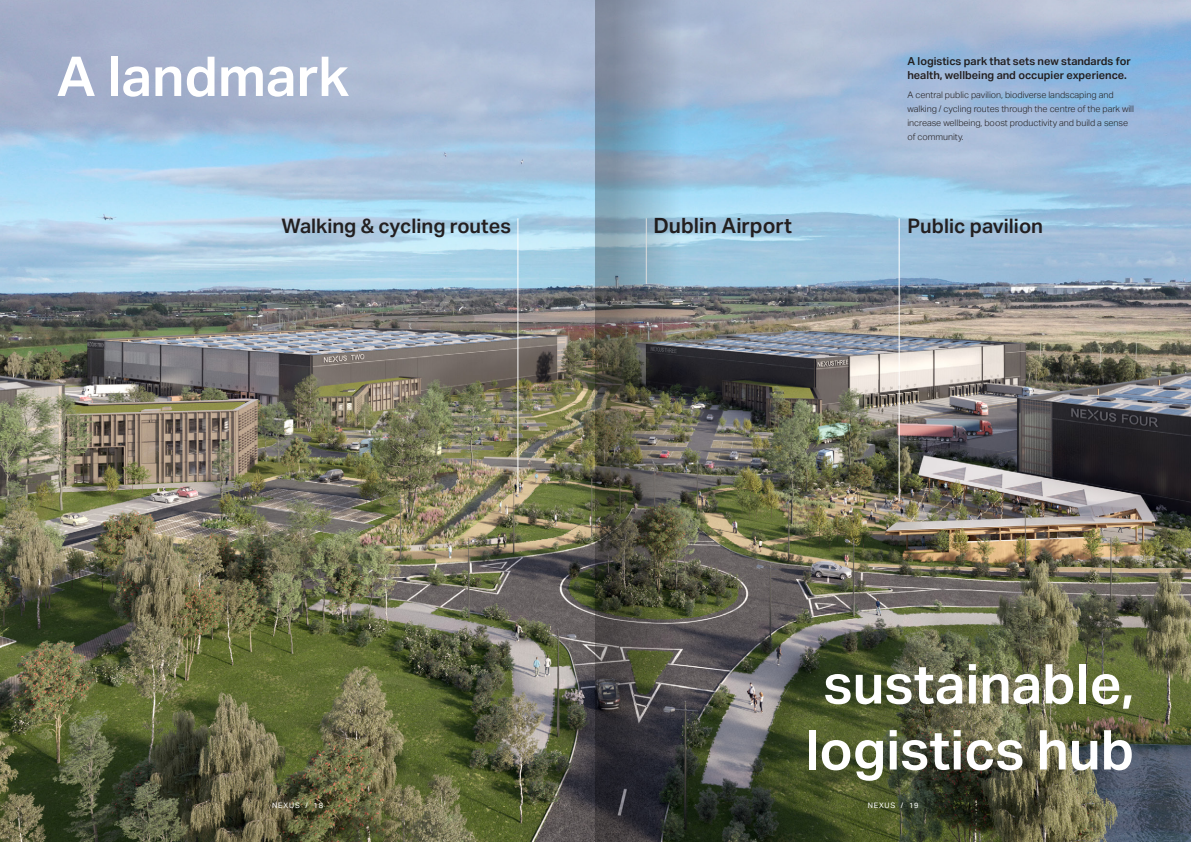
<style>
.page{position:relative;width:1191px;height:842px;background:#fff}
.page>*{position:absolute;margin:0;border:0;box-sizing:border-box;transform-origin:0 0}
.t1{font:600 55px/66px "Aktiv Grotesk";color:#fff;text-align:center}
.t2{font:600 21px "Aktiv Grotesk";color:#231f20}
.t3{font:600 20px "Aktiv Grotesk";color:#231f20}
.t4{font:600 11px/14px "Aktiv Grotesk";color:#231f20}
.t5{font:300 9px/14px "Aktiv Grotesk";color:#231f20}
.t6{font:7.5px "Aktiv Grotesk";letter-spacing:.1em;color:#fff}
</style>
<div class="page">
<img style="left:0;top:0;width:1191px;height:842px">
<hr style="left:517px;top:218px;width:1px;height:276px;background:#fff">
<hr style="left:899px;top:218px;width:1px;height:283px;background:#fff">
<img style="left:595px;top:0;width:85px;height:842px">
<p class="t1" style="left:57px;top:44px;width:294px">A landmark</p>
<p class="t4" style="left:907px;top:54px;width:225px">A logistics park that sets new standards for health, wellbeing and occupier experience.</p>
<p class="t5" style="left:907px;top:88px;width:228px">A central public pavilion, biodiverse landscaping and walking / cycling routes through the centre of the park will increase wellbeing, boost productivity and build a sense of community.</p>
<p class="t3" style="left:282px;top:214px;width:231px">Walking &amp; cycling routes</p>
<p class="t2" style="left:653px;top:214px;width:140px">Dublin Airport</p>
<p class="t3" style="left:907px;top:214px;width:137px">Public pavilion</p>
<p class="t1" style="left:805px;top:651px;width:330px">sustainable, logistics hub</p>
<p class="t6" style="left:272px;top:801px;width:52px">NEXUS / 18</p>
<p class="t6" style="left:867px;top:801px;width:52px">NEXUS / 19</p>
</div>
